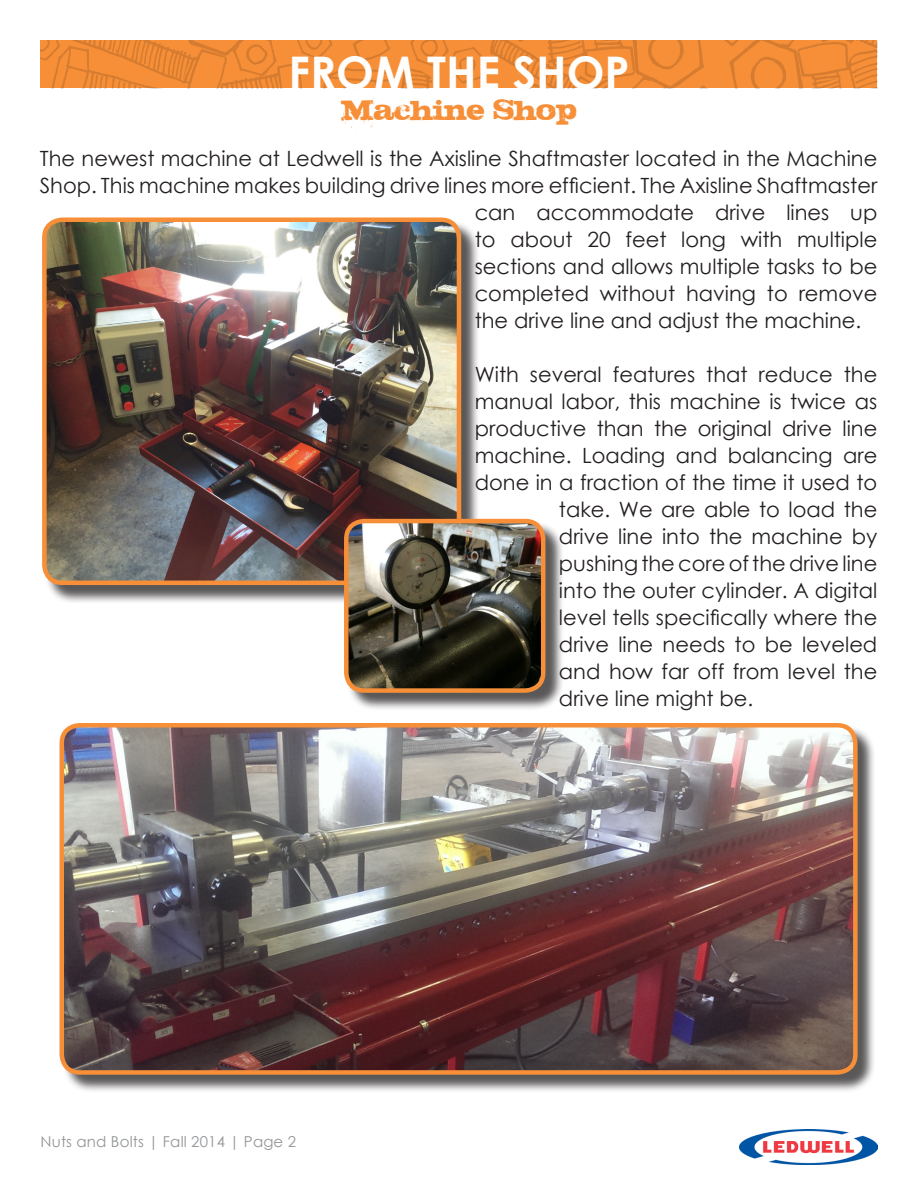
<style>
.page{position:relative;width:918px;height:1188px;background:#fff}
.page>*{position:absolute;margin:0;border:0;box-sizing:border-box;transform-origin:0 0}
.t1{font:700 45px "Century Gothic";color:#fffefc}
.t2{font:34.5px "STEAK";color:#f68f38;scale:.95 1}
.t3{font:21px "Century Gothic";color:#231f20}
.t4{font:15px "Century Gothic";letter-spacing:.01em;color:#939598}
</style>
<div class="page">
<img style="left:739px;top:1130px;width:139px;height:34px">
<img style="left:40px;top:40px;width:837px;height:48px">
<div style="left:62px;top:725px;width:814px;height:369px;background:#231f20;opacity:.75"></div>
<img style="left:63px;top:725px;width:792px;height:347px">
<div style="left:60px;top:723px;width:798px;height:352px;border:4px solid #f68f38;border-radius:18px"></div>
<div style="left:44px;top:220px;width:436px;height:384px;background:#231f20;opacity:.75"></div>
<img style="left:44px;top:220px;width:415px;height:363px">
<div style="left:42px;top:217px;width:419px;height:368px;border:4px solid #f68f38;border-radius:18px"></div>
<div style="left:346px;top:521px;width:218px;height:191px;background:#231f20;opacity:.75"></div>
<img style="left:346px;top:521px;width:197px;height:170px">
<div style="left:344px;top:519px;width:201px;height:174px;border:4px solid #f68f38;border-radius:18px"></div>
<p class="t1" style="left:289px;top:39px;width:343px">FROM THE SHOP</p>
<p class="t2" style="left:341px;top:89px;width:249px">Machine Shop</p>
<p class="t3" style="left:40px;top:143px;width:839px">The newest machine at Ledwell is the Axisline Shaftmaster located in the Machine</p>
<p class="t3" style="left:40px;top:170px;width:839px">Shop. This machine makes building drive lines more efficient. The Axisline Shaftmaster</p>
<p class="t3" style="left:475px;top:197px;width:404px">can accommodate drive lines up</p>
<p class="t3" style="left:475px;top:224px;width:404px">to about 20 feet long with multiple</p>
<p class="t3" style="left:475px;top:251px;width:404px">sections and allows multiple tasks to be</p>
<p class="t3" style="left:475px;top:278px;width:404px">completed without having to remove</p>
<p class="t3" style="left:475px;top:305px;width:388px">the drive line and adjust the machine.</p>
<p class="t3" style="left:475px;top:359px;width:404px">With several features that reduce the</p>
<p class="t3" style="left:475px;top:386px;width:404px">manual labor, this machine is twice as</p>
<p class="t3" style="left:475px;top:413px;width:404px">productive than the original drive line</p>
<p class="t3" style="left:475px;top:440px;width:404px">machine. Loading and balancing are</p>
<p class="t3" style="left:475px;top:467px;width:404px">done in a fraction of the time it used to</p>
<p class="t3" style="left:559px;top:494px;width:320px">take. We are able to load the</p>
<p class="t3" style="left:559px;top:521px;width:320px">drive line into the machine by</p>
<p class="t3" style="left:559px;top:548px;width:320px">pushing the core of the drive line</p>
<p class="t3" style="left:559px;top:575px;width:320px">into the outer cylinder. A digital</p>
<p class="t3" style="left:559px;top:602px;width:320px">level tells specifically where the</p>
<p class="t3" style="left:559px;top:629px;width:320px">drive line needs to be leveled</p>
<p class="t3" style="left:559px;top:656px;width:320px">and how far off from level the</p>
<p class="t3" style="left:559px;top:683px;width:196px">drive line might be.</p>
<p class="t4" style="left:40px;top:1131px;width:257px">Nuts and Bolts | Fall 2014 | Page 2</p>
</div>
